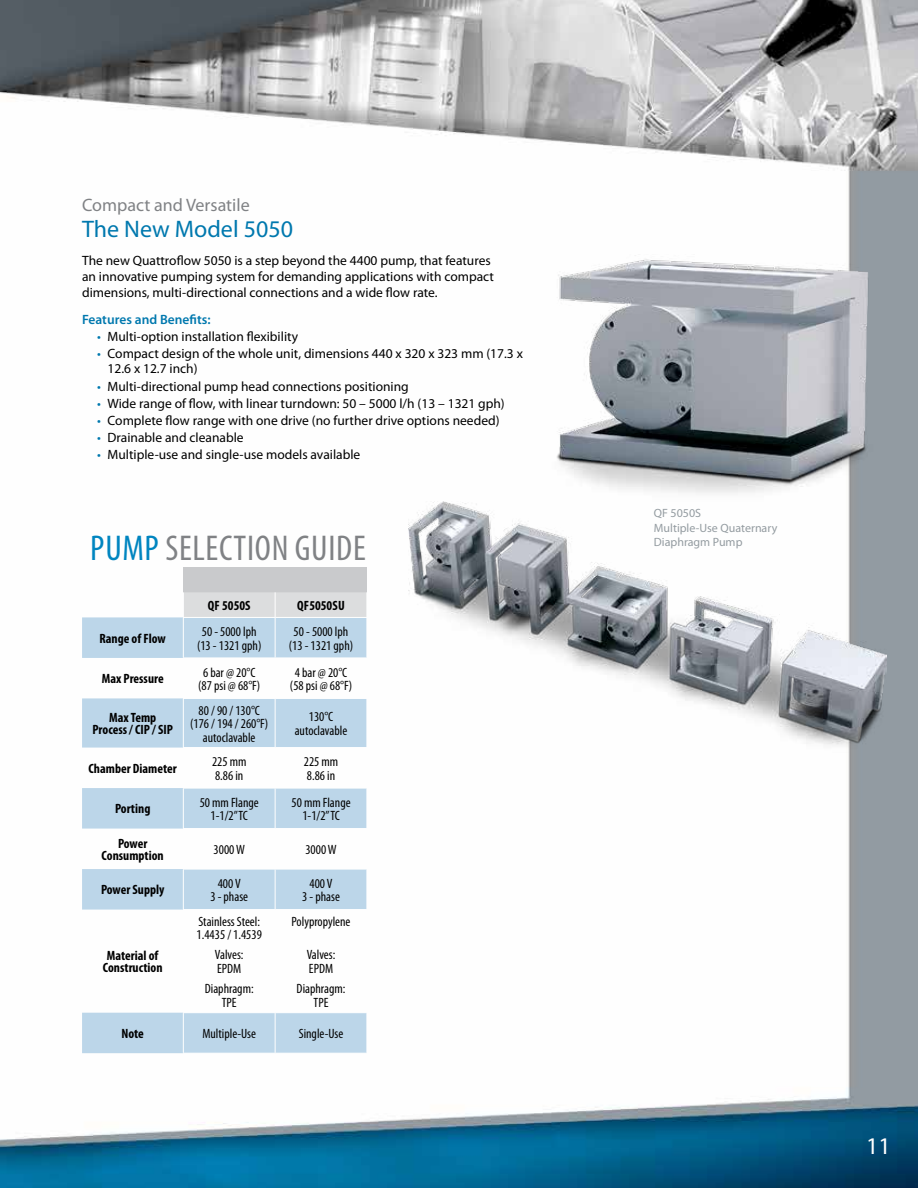
<style>
.page{position:relative;width:918px;height:1188px;background:#fff}
.page>*{position:absolute;margin:0;border:0;box-sizing:border-box;transform-origin:0 0}
.t1{font:condensed 36px "Myriad Pro";letter-spacing:.02em;color:#808285}
.t2{font:24px "Myriad Pro";color:#0078ae}
.t3{font:24px "Myriad Pro";color:#fff}
.t4{font:18px "Myriad Pro";color:#808285}
.t5{font:13.5px/16.2px "Myriad Pro";color:#000}
.t6{font:condensed 13.5px/13.5px "Myriad Pro";color:#000;text-align:center}
.t7{font:700 condensed 13.5px/12px "Myriad Pro";color:#000;text-align:center}
.t8{font:600 13.5px "Myriad Pro";color:#0078ae}
.t9{font:12px/14.4px "Myriad Pro";color:#949ca1}
.s1{color:#0078ae}
.s2{color:#0085c0}
</style>
<div class="page">
<img style="left:0;top:0;width:918px;height:1188px">
<img style="left:522px;top:254px;width:357px;height:248px">
<img style="left:409px;top:502px;width:477px;height:250px">
<div style="left:183px;top:567px;width:184px;height:25px;background:#c9cacc"></div>
<svg style="left:82px;top:617px;width:285px;height:436px"></svg>
<div style="left:183px;top:592px;width:185px;height:25px;background:#dcddde"></div>
<hr style="left:183px;top:618px;width:1px;height:40px;background:#fff">
<hr style="left:275px;top:618px;width:1px;height:40px;background:#fff">
<hr style="left:367px;top:618px;width:1px;height:40px;background:#fff">
<hr style="left:183px;top:658px;width:1px;height:40px;background:#fff">
<hr style="left:275px;top:658px;width:1px;height:40px;background:#fff">
<hr style="left:367px;top:658px;width:1px;height:40px;background:#fff">
<hr style="left:183px;top:699px;width:1px;height:48px;background:#fff">
<hr style="left:275px;top:699px;width:1px;height:48px;background:#fff">
<hr style="left:367px;top:699px;width:1px;height:48px;background:#fff">
<hr style="left:183px;top:748px;width:1px;height:40px;background:#fff">
<hr style="left:275px;top:748px;width:1px;height:40px;background:#fff">
<hr style="left:367px;top:748px;width:1px;height:40px;background:#fff">
<hr style="left:183px;top:788px;width:1px;height:40px;background:#fff">
<hr style="left:275px;top:788px;width:1px;height:40px;background:#fff">
<hr style="left:367px;top:788px;width:1px;height:40px;background:#fff">
<hr style="left:183px;top:829px;width:1px;height:40px;background:#fff">
<hr style="left:275px;top:829px;width:1px;height:40px;background:#fff">
<hr style="left:367px;top:829px;width:1px;height:40px;background:#fff">
<hr style="left:183px;top:869px;width:1px;height:40px;background:#fff">
<hr style="left:275px;top:869px;width:1px;height:40px;background:#fff">
<hr style="left:367px;top:869px;width:1px;height:40px;background:#fff">
<hr style="left:183px;top:910px;width:1px;height:102px;background:#fff">
<hr style="left:275px;top:910px;width:1px;height:102px;background:#fff">
<hr style="left:367px;top:910px;width:1px;height:102px;background:#fff">
<hr style="left:183px;top:1013px;width:1px;height:40px;background:#fff">
<hr style="left:275px;top:1013px;width:1px;height:40px;background:#fff">
<hr style="left:367px;top:1013px;width:1px;height:40px;background:#fff">
<hr style="left:183px;top:617px;width:92px;height:1px;background:#fff">
<hr style="left:275px;top:617px;width:92px;height:1px;background:#fff">
<hr style="left:183px;top:658px;width:92px;height:1px;background:#fff">
<hr style="left:275px;top:658px;width:92px;height:1px;background:#fff">
<hr style="left:183px;top:698px;width:92px;height:1px;background:#fff">
<hr style="left:275px;top:698px;width:92px;height:1px;background:#fff">
<hr style="left:183px;top:747px;width:92px;height:1px;background:#fff">
<hr style="left:275px;top:747px;width:92px;height:1px;background:#fff">
<hr style="left:183px;top:788px;width:92px;height:1px;background:#fff">
<hr style="left:275px;top:788px;width:92px;height:1px;background:#fff">
<hr style="left:183px;top:828px;width:92px;height:1px;background:#fff">
<hr style="left:275px;top:828px;width:92px;height:1px;background:#fff">
<hr style="left:183px;top:869px;width:92px;height:1px;background:#fff">
<hr style="left:275px;top:869px;width:92px;height:1px;background:#fff">
<hr style="left:183px;top:909px;width:92px;height:1px;background:#fff">
<hr style="left:275px;top:909px;width:92px;height:1px;background:#fff">
<hr style="left:183px;top:1012px;width:92px;height:1px;background:#fff">
<hr style="left:275px;top:1012px;width:92px;height:1px;background:#fff">
<hr style="left:183px;top:1053px;width:92px;height:1px;background:#fff">
<hr style="left:275px;top:1053px;width:92px;height:1px;background:#fff">
<h3 class="t4" style="left:82px;top:195px;width:169px">Compact and Versatile</h3>
<h2 class="t2" style="left:82px;top:216px;width:212px">The New Model 5050</h2>
<p class="t5" style="left:82px;top:252px;width:413px">The new Quattroflow 5050 is a step beyond the 4400 pump, that features an innovative pumping system for demanding applications with compact dimensions, multi-directional connections and a wide flow rate.</p>
<p class="t8" style="left:82px;top:312px;width:130px">Features and Benefits:</p>
<p class="t5" style="left:97px;top:329px;width:203px"><span class="s1">•</span> Multi-option installation flexibility</p>
<p class="t5" style="left:108px;top:347px;width:417px;line-height:15px;text-indent:-11px"><span class="s1">•</span> Compact design of the whole unit, dimensions 440 x 320 x 323 mm (17.3 x<br>12.6 x 12.7 inch)</p>
<p class="t5" style="left:97px;top:378px;width:313px"><span class="s1">•</span> Multi-directional pump head connections positioning</p>
<p class="t5" style="left:97px;top:395px;width:409px"><span class="s1">•</span> Wide range of flow, with linear turndown: 50 – 5000 l/h (13 – 1321 gph)</p>
<p class="t5" style="left:97px;top:413px;width:404px"><span class="s1">•</span> Complete flow range with one drive (no further drive options needed)</p>
<p class="t5" style="left:97px;top:430px;width:148px"><span class="s1">•</span> Drainable and cleanable</p>
<p class="t5" style="left:97px;top:447px;width:265px"><span class="s1">•</span> Multiple-use and single-use models available</p>
<h1 class="t1" style="left:90px;top:526px;width:277px"><span class="s2">pump</span> selection guide</h1>
<p class="t7" style="left:208px;top:600px;width:44px">QF 5050S</p>
<p class="t7" style="left:297px;top:600px;width:49px">qf5050su</p>
<p class="t7" style="left:100px;top:632px;width:68px">Range of Flow</p>
<p class="t6" style="left:197px;top:625px;width:66px">50 - 5000 lph (13 - 1321 gph)</p>
<p class="t6" style="left:289px;top:625px;width:66px">50 - 5000 lph (13 - 1321 gph)</p>
<p class="t7" style="left:102px;top:673px;width:64px">Max Pressure</p>
<p class="t6" style="left:198px;top:665px;width:64px">6 bar @ 20°C (87 psi @ 68°F)</p>
<p class="t6" style="left:290px;top:665px;width:64px">4 bar @ 20°C (58 psi @ 68°F)</p>
<p class="t7" style="left:92px;top:712px;width:82px">Max Temp<br>Process / CIP / SIP</p>
<p class="t6" style="left:190px;top:703px;width:80px">80 / 90 / 130°C (176 / 194 / 260°F) autoclavable</p>
<p class="t6" style="left:295px;top:710px;width:54px">130°C autoclavable</p>
<p class="t7" style="left:89px;top:763px;width:90px">Chamber Diameter</p>
<p class="t6" style="left:212px;top:755px;width:36px;text-align:left">225 mm<br>8.86 in</p>
<p class="t6" style="left:304px;top:755px;width:36px;text-align:left">225 mm<br>8.86 in</p>
<p class="t7" style="left:115px;top:803px;width:37px">Porting</p>
<p class="t6" style="left:200px;top:795px;width:61px">50 mm Flange<br>1-1/2” TC</p>
<p class="t6" style="left:291px;top:795px;width:61px">50 mm Flange<br>1-1/2” TC</p>
<p class="t7" style="left:102px;top:838px;width:64px">Power<br>Consumption</p>
<p class="t6" style="left:214px;top:843px;width:33px">3000 W</p>
<p class="t6" style="left:305px;top:843px;width:33px">3000 W</p>
<p class="t7" style="left:101px;top:884px;width:65px">Power Supply</p>
<p class="t6" style="left:210px;top:876px;width:39px">400 V<br>3 - phase</p>
<p class="t6" style="left:302px;top:876px;width:39px">400 V<br>3 - phase</p>
<p class="t7" style="left:103px;top:950px;width:61px">Material of<br>Construction</p>
<p class="t6" style="left:197px;top:914px;width:67px;text-align:left">Stainless Steel:<br>1.4435 / 1.4539</p>
<p class="t6" style="left:215px;top:948px;width:30px;text-align:left">Valves:<br>EPDM</p>
<p class="t6" style="left:205px;top:982px;width:50px">Diaphragm:<br>TPE</p>
<p class="t6" style="left:292px;top:914px;width:60px">Polypropylene</p>
<p class="t6" style="left:307px;top:948px;width:30px;text-align:left">Valves:<br>EPDM</p>
<p class="t6" style="left:297px;top:982px;width:50px">Diaphragm:<br>TPE</p>
<p class="t7" style="left:121px;top:1028px;width:24px">Note</p>
<p class="t6" style="left:202px;top:1027px;width:55px">Multiple-Use</p>
<p class="t6" style="left:299px;top:1027px;width:46px">Single-Use</p>
<p class="t9" style="left:654px;top:506px;width:125px">QF 5050S<br>Multiple-Use Quaternary<br>Diaphragm Pump</p>
<h2 class="t3" style="left:866px;top:1133px;width:26px">11</h2>
</div>
